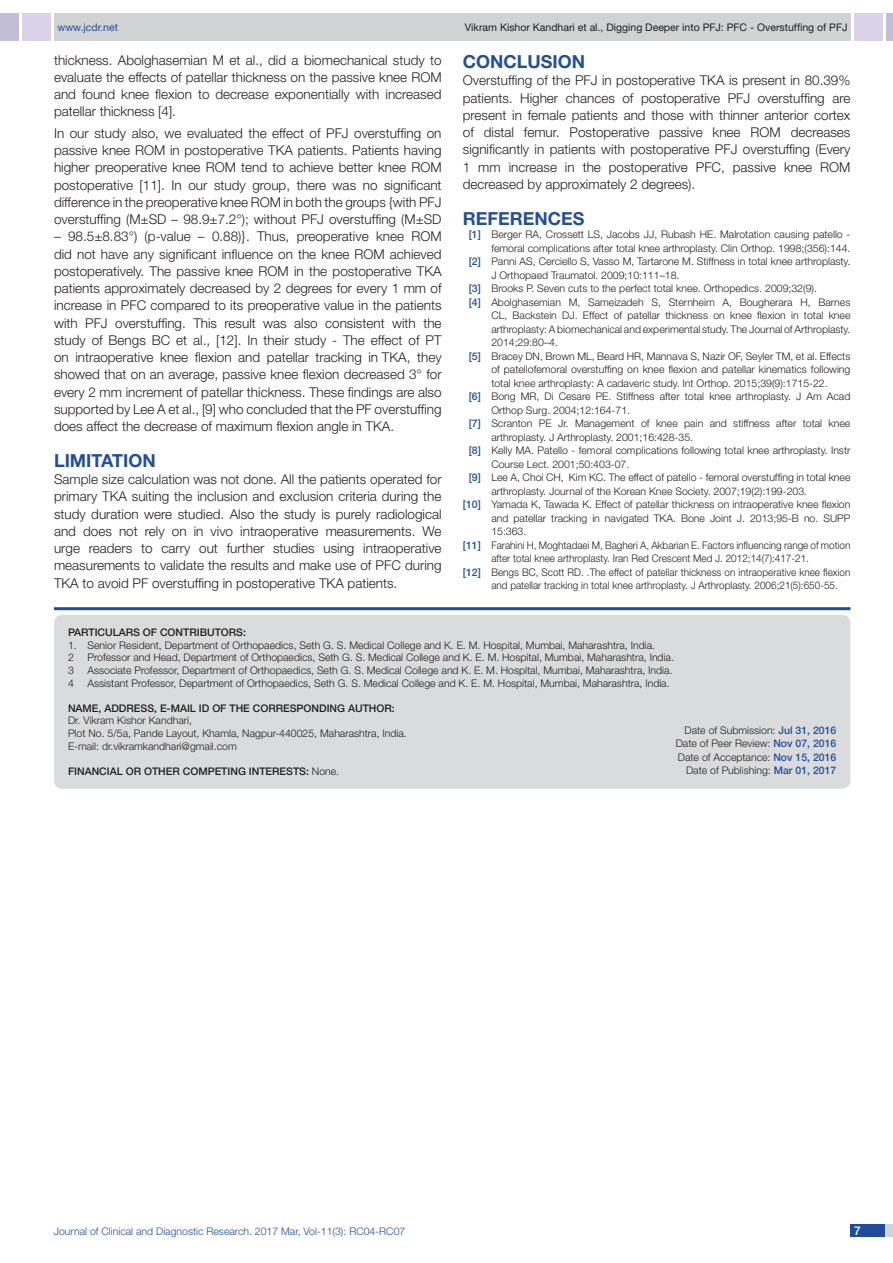
<style>
.page{position:relative;width:893px;height:1263px;background:#fff}
.page>*{position:absolute;margin:0;border:0;box-sizing:border-box;transform-origin:0 0}
.Heading{font:700 18px "Helvetica Neue";color:#244e9b}
.Body_text{font:300 13.5px/17.2px "Helvetica Neue";color:#231f20;text-align:justify}
.t1{font:500 12px "Helvetica Neue";color:#fff}
.Partic_Contri_Txt{font:300 10.5px "Helvetica Neue";color:#231f20}
.Partic_Contri_Txt-2{font:300 10.5px "Helvetica Neue";color:#231f20;scale:.95 1}
.Partic_Contri_Head{font:500 10.5px "Helvetica Neue";color:#231f20}
.t2{font:10.5px "Helvetica Neue";color:#231f20}
.t3{font:300 10.5px "Helvetica Neue";color:#244e9b}
.t4{font:10.5px "Helvetica Neue";color:#244e9b}
.Partic_Contri_Head-2{font:300 10.5px "Helvetica Neue";color:#231f20}
.s1{font-weight:500;color:#244e9b}
.s2{font-weight:500}
</style>
<div class="page">
<div style="left:54px;top:13px;width:796px;height:28px;background:#d1d2d4"></div>
<div style="left:0;top:13px;width:19px;height:28px;background:#c2bed7"></div>
<div style="left:22px;top:13px;width:29px;height:28px;background:#d9d2e8"></div>
<div style="left:886px;top:13px;width:7px;height:28px;background:#c2bed7"></div>
<div style="left:854px;top:13px;width:29px;height:28px;background:#d9d2e8"></div>
<div style="left:850px;top:1224px;width:43px;height:13px;background:#d1d2d4"></div>
<div style="left:850px;top:1224px;width:35px;height:13px;background:#214c99"></div>
<hr style="left:54px;top:607px;width:796px;height:3px;background:#214c99">
<div style="left:54px;top:615px;width:796px;height:174px;background:#dadbdc;border-radius:9px"></div>
<p class="t4" style="left:57px;top:21px;width:62px">www.jcdr.net</p>
<p class="t2" style="left:465px;top:21px;width:384px">Vikram Kishor Kandhari et al., Digging Deeper into PFJ: PFC - Overstuffing of PFJ</p>
<p class="Body_text" style="left:54px;top:51px;width:389px">thickness. Abolghasemian M et al., did a biomechanical study to evaluate the effects of patellar thickness on the passive knee ROM and found knee flexion to decrease exponentially with increased patellar thickness [4].</p>
<p class="Body_text" style="left:54px;top:124px;width:389px">In our study also, we evaluated the effect of PFJ overstuffing on passive knee ROM in postoperative TKA patients. Patients having higher preoperative knee ROM tend to achieve better knee ROM postoperative [11]. In our study group, there was no significant difference in the preoperative knee ROM in both the groups {with PFJ overstuffing (M±SD – 98.9±7.2°); without PFJ overstuffing (M±SD</p>
<p class="Body_text" style="left:54px;top:228px;width:389px">– 98.5±8.83°) (p-value – 0.88)}. Thus, preoperative knee ROM did not have any significant influence on the knee ROM achieved postoperatively. The passive knee ROM in the postoperative TKA patients approximately decreased by 2 degrees for every 1 mm of increase in PFC compared to its preoperative value in the patients with PFJ overstuffing. This result was also consistent with the study of Bengs BC et al., [12]. In their study - The effect of PT on intraoperative knee flexion and patellar tracking in TKA, they showed that on an average, passive knee flexion decreased 3° for every 2 mm increment of patellar thickness. These findings are also supported by Lee A et al., [9] who concluded that the PF overstuffing does affect the decrease of maximum flexion angle in TKA.</p>
<p class="Heading" style="left:54px;top:449px;width:101px">LIMITATION</p>
<p class="Body_text" style="left:54px;top:470px;width:389px">Sample size calculation was not done. All the patients operated for primary TKA suiting the inclusion and exclusion criteria during the study duration were studied. Also the study is purely radiological and does not rely on in vivo intraoperative measurements. We urge readers to carry out further studies using intraoperative measurements to validate the results and make use of PFC during TKA to avoid PF overstuffing in postoperative TKA patients.</p>
<p class="Heading" style="left:463px;top:51px;width:41px">CONCLUS</p>
<p class="Heading" style="left:553px;top:51px;width:32px">ION</p>
<p class="Body_text" style="left:463px;top:72px;width:389px">Overstuffing of the PFJ in postoperative TKA is present in 80.39% patients. Higher chances of postoperative PFJ overstuffing are present in female patients and those with thinner anterior cortex of distal femur. Postoperative passive knee ROM decreases significantly in patients with postoperative PFJ overstuffing (Every 1 mm increase in the postoperative PFC, passive knee ROM decreased by approximately 2 degrees).</p>
<p class="Heading" style="left:463px;top:207px;width:123px">REFERENCES</p>
<p class="Partic_Contri_Txt" style="left:469px;top:228px;width:383px"><span class="s1">[1]</span> Berger RA, Crossett LS, Jacobs JJ, Rubash HE. Malrotation causing patello -</p>
<p class="Partic_Contri_Txt" style="left:491px;top:241px;width:361px">femoral complications after total knee arthroplasty. Clin Orthop. 1998;(356):144.</p>
<p class="Partic_Contri_Txt" style="left:469px;top:255px;width:383px"><span class="s1">[2]</span> Panni AS, Cerciello S, Vasso M, Tartarone M. Stiffness in total knee arthroplasty.</p>
<p class="Partic_Contri_Txt" style="left:491px;top:268px;width:190px">J Orthopaed Traumatol. 2009;10:111–18.</p>
<p class="Partic_Contri_Txt" style="left:469px;top:282px;width:350px"><span class="s1">[3]</span> Brooks P. Seven cuts to the perfect total knee. Orthopedics. 2009;32(9).</p>
<p class="Partic_Contri_Txt" style="left:469px;top:295px;width:383px"><span class="s1">[4]</span> Abolghasemian M, Sameizadeh S, Sternheim A, Bougherara H, Barnes</p>
<p class="Partic_Contri_Txt" style="left:491px;top:309px;width:361px">CL, Backstein DJ. Effect of patellar thickness on knee flexion in total knee</p>
<p class="Partic_Contri_Txt" style="left:491px;top:322px;width:361px">arthroplasty: A biomechanical and experimental study. The Journal of Arthroplasty.</p>
<p class="Partic_Contri_Txt" style="left:491px;top:336px;width:68px">2014;29:80–4.</p>
<p class="Partic_Contri_Txt" style="left:469px;top:349px;width:383px"><span class="s1">[5]</span> Bracey DN, Brown ML, Beard HR, Mannava S, Nazir OF, Seyler TM, et al. Effects</p>
<p class="Partic_Contri_Txt" style="left:491px;top:363px;width:361px">of patellofemoral overstuffing on knee flexion and patellar kinematics following</p>
<p class="Partic_Contri_Txt" style="left:491px;top:376px;width:338px">total knee arthroplasty: A cadaveric study. Int Orthop. 2015;39(9):1715-22.</p>
<p class="Partic_Contri_Txt" style="left:469px;top:390px;width:383px"><span class="s1">[6]</span> Bong MR, Di Cesare PE. Stiffness after total knee arthroplasty. J Am Acad</p>
<p class="Partic_Contri_Txt" style="left:491px;top:403px;width:140px">Orthop Surg. 2004;12:164-71.</p>
<p class="Partic_Contri_Txt" style="left:469px;top:417px;width:383px"><span class="s1">[7]</span> Scranton PE Jr. Management of knee pain and stiffness after total knee</p>
<p class="Partic_Contri_Txt" style="left:491px;top:430px;width:203px">arthroplasty. J Arthroplasty. 2001;16:428-35.</p>
<p class="Partic_Contri_Txt" style="left:469px;top:444px;width:383px"><span class="s1">[8]</span> Kelly MA. Patello - femoral complications following total knee arthroplasty. Instr</p>
<p class="Partic_Contri_Txt" style="left:491px;top:457px;width:139px">Course Lect. 2001;50:403-07.</p>
<p class="Partic_Contri_Txt" style="left:469px;top:471px;width:383px"><span class="s1">[9]</span> Lee A, Choi CH, Kim KC. The effect of patello - femoral overstuffing in total knee</p>
<p class="Partic_Contri_Txt" style="left:491px;top:484px;width:317px">arthroplasty. Journal of the Korean Knee Society. 2007;19(2):199-203.</p>
<p class="Partic_Contri_Txt" style="left:463px;top:498px;width:389px"><span class="s1">[10]</span> Yamada K, Tawada K. Effect of patellar thickness on intraoperative knee flexion</p>
<p class="Partic_Contri_Txt" style="left:491px;top:511px;width:361px">and patellar tracking in navigated TKA. Bone Joint J. 2013;95-B no. SUPP</p>
<p class="Partic_Contri_Txt" style="left:491px;top:525px;width:37px">15:363.</p>
<p class="Partic_Contri_Txt-2" style="left:463px;top:538px;width:409px"><span class="s1">[11]</span> Farahini H, Moghtadaei M, Bagheri A, Akbarian E. Factors influencing range of motion</p>
<p class="Partic_Contri_Txt-2" style="left:491px;top:552px;width:336px">after total knee arthroplasty. Iran Red Crescent Med J. 2012;14(7):417-21.</p>
<p class="Partic_Contri_Txt-2" style="left:463px;top:565px;width:409px"><span class="s1">[12]</span> Bengs BC, Scott RD. .The effect of patellar thickness on intraoperative knee flexion</p>
<p class="Partic_Contri_Txt-2" style="left:491px;top:579px;width:366px">and patellar tracking in total knee arthroplasty. J Arthroplasty. 2006;21(5):650-55.</p>
<p class="Partic_Contri_Head" style="left:68px;top:626px;width:179px">PARTICULARS OF CONTRI BUTORS:</p>
<p class="Partic_Contri_Txt" style="left:68px;top:639px;width:589px">1. Senior Resident, Department of Orthopaedics, Seth G. S. Medical College and K. E. M. Hospital, Mumbai, Maharashtra, India.</p>
<p class="Partic_Contri_Txt" style="left:68px;top:651px;width:7px">2</p>
<p class="Partic_Contri_Txt" style="left:88px;top:651px;width:588px">Professor and Head, Department of Orthopaedics, Seth G. S. Medical College and K. E. M. Hospital, Mumbai, Maharashtra, India.</p>
<p class="Partic_Contri_Txt" style="left:68px;top:664px;width:7px">3</p>
<p class="Partic_Contri_Txt" style="left:88px;top:664px;width:587px">Associate Professor, Department of Orthopaedics, Seth G. S. Medical College and K. E. M. Hospital, Mumbai, Maharashtra, India.</p>
<p class="Partic_Contri_Txt" style="left:68px;top:676px;width:7px">4</p>
<p class="Partic_Contri_Txt" style="left:88px;top:676px;width:584px">Assistant Professor, Department of Orthopaedics, Seth G. S. Medical College and K. E. M. Hospital, Mumbai, Maharashtra, India.</p>
<p class="Partic_Contri_Head" style="left:68px;top:702px;width:9px">NAME</p>
<p class="Partic_Contri_Head" style="left:99px;top:702px;width:15px">, ADDRE</p>
<p class="Partic_Contri_Head" style="left:141px;top:702px;width:38px">SS, E-MAI</p>
<p class="Partic_Contri_Head" style="left:190px;top:702px;width:87px">L ID OF THE CORRE</p>
<p class="Partic_Contri_Head" style="left:290px;top:702px;width:30px">SPONDING</p>
<p class="Partic_Contri_Head" style="left:348px;top:702px;width:48px">AUTHOR:</p>
<p class="Partic_Contri_Txt" style="left:68px;top:714px;width:125px">Dr. Vikram Kishor Kandhari,</p>
<p class="Partic_Contri_Txt" style="left:68px;top:727px;width:340px">Plot No. 5/5a, Pande Layout, Khamla, Nagpur-440025, Maharashtra, India.</p>
<p class="Partic_Contri_Txt" style="left:68px;top:739px;width:170px">E-mail: dr.vikramkandhari@gmail.com</p>
<p class="Partic_Contri_Head" style="left:68px;top:765px;width:99px">Financial OR OTHER</p>
<p class="Partic_Contri_Head" style="left:183px;top:765px;width:52px">COMPETING</p>
<p class="Partic_Contri_Head" style="left:249px;top:765px;width:25px">INTERE</p>
<p class="Partic_Contri_Head-2" style="left:286px;top:765px;width:54px"><span class="s2">STS:</span> None.</p>
<p class="Partic_Contri_Txt" style="left:684px;top:724px;width:153px">Date of Submission: <span class="s1">Jul 31, 2016</span></p>
<p class="Partic_Contri_Txt" style="left:676px;top:737px;width:162px">Date of Peer Review: <span class="s1">Nov 07, 2016</span></p>
<p class="Partic_Contri_Txt" style="left:678px;top:751px;width:160px">Date of Acceptance: <span class="s1">Nov 15, 2016</span></p>
<p class="Partic_Contri_Txt" style="left:686px;top:764px;width:152px">Date of Publishing: <span class="s1">Mar 01, 2017</span></p>
<p class="t3" style="left:54px;top:1225px;width:353px">Journal of Clinical and Diagnostic Research. 2017 Mar, Vol-11(3): RC04-RC07</p>
<p class="t1" style="left:854px;top:1223px;width:8px">7</p>
</div>
